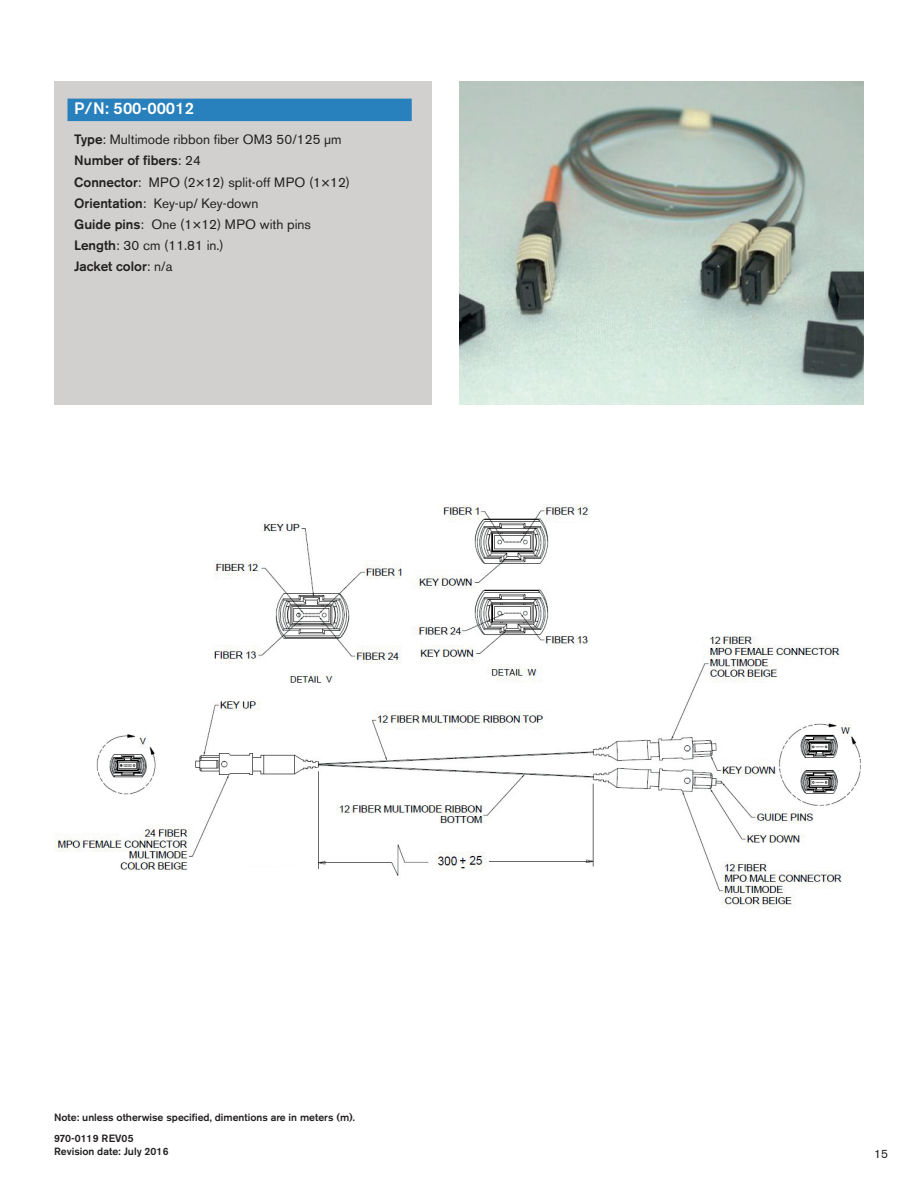
<style>
.page{position:relative;width:918px;height:1188px;background:#fff}
.page>*{position:absolute;margin:0;border:0;box-sizing:border-box;transform-origin:0 0}
.PartNumber{font:500 16.5px "Akzidenz Grotesk BE";color:#fff}
.Specs{font:13.5px "Akzidenz Grotesk BE";color:#231f20}
.Specs-2{font:500 13.5px "Akzidenz Grotesk BE";color:#231f20}
.t1{font:12px "Akzidenz Grotesk BE";color:#231f20}
.t2{font:500 10.5px/12.6px "Akzidenz Grotesk BE";color:#231f20}
.s1{font-weight:500}
.s2{font-weight:400}
</style>
<div class="page">
<img style="left:54px;top:504px;width:807px;height:404px">
<img style="left:459px;top:81px;width:405px;height:324px">
<div style="left:54px;top:81px;width:378px;height:324px;background:#d1d0ce"></div>
<div style="left:68px;top:99px;width:344px;height:22px;background:#2880bc"></div>
<p class="PartNumber" style="left:74px;top:98px;width:121px">P/N: 500-00012</p>
<p class="Specs" style="left:74px;top:132px;width:269px"><span class="s1">Type</span>: Multimode ribbon fiber OM3 50/125 µm</p>
<p class="Specs-2" style="left:74px;top:152px;width:128px">Number of fibers<span class="s2">: 24</span></p>
<p class="Specs" style="left:74px;top:174px;width:277px"><span class="s1">Connector</span>: MPO (2×12) split-off MPO (1×12)</p>
<p class="Specs" style="left:74px;top:195px;width:186px"><span class="s1">Orientation</span>: Key-up/ Key-down</p>
<p class="Specs" style="left:74px;top:216px;width:238px"><span class="s1">Guide pins</span>: One (1×12) MPO with pins</p>
<p class="Specs" style="left:74px;top:237px;width:151px"><span class="s1">Length</span>: 30 cm (11.81 in.)</p>
<p class="Specs-2" style="left:74px;top:258px;width:100px">Jacket color<span class="s2">: n/a</span></p>
<p class="t2" style="left:54px;top:1110px;width:303px">Note: unless otherwise specified, dimentions are in meters (m).</p>
<p class="t2" style="left:54px;top:1132px;width:116px">970-0119 REV05<br>Revision date: July 2016</p>
<p class="t1" style="left:874px;top:1147px;width:15px">15</p>
</div>
